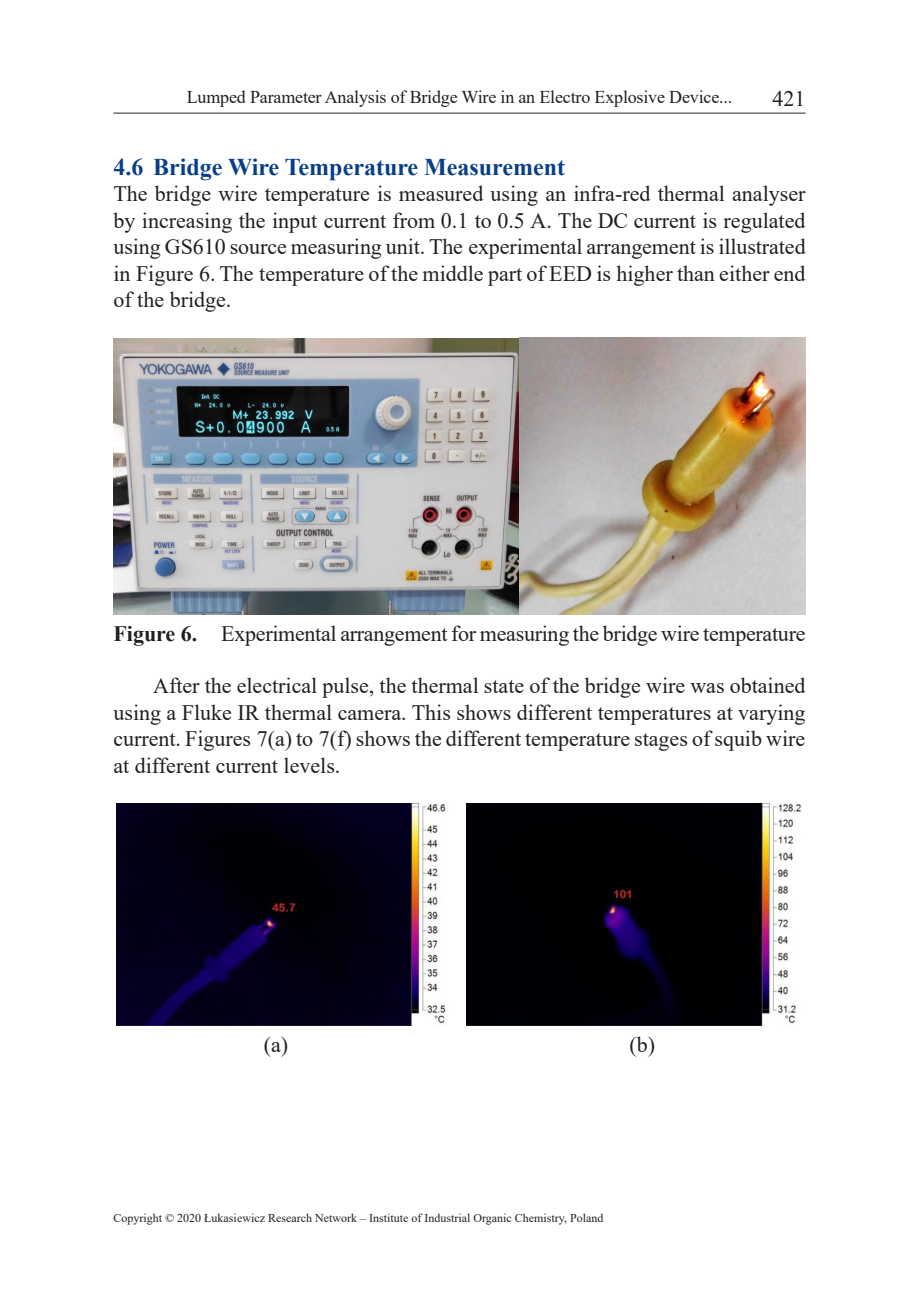
<style>
.page{position:relative;width:919px;height:1304px;background:#fff}
.page>*{position:absolute;margin:0;border:0;box-sizing:border-box;transform-origin:0 0}
.Podtytul_2{font:700 24px "Times New Roman";color:#083e89}
.Glowny_bez_wciecia{font:22px/26.4px "Times New Roman";color:#231f20;text-align:justify}
.Glowny{font:22px/26.4px "Times New Roman";color:#231f20;text-align:justify}
.Tabela{font:22px "Times New Roman";letter-spacing:-.015em;color:#231f20}
.RYS{font:22px "Times New Roman";color:#231f20}
.t1{font:18px "Times New Roman";letter-spacing:-.01em;color:#231f20}
.t2{font:12px "Times New Roman";color:#231f20}
.s1{font-weight:700}
</style>
<div class="page">
<hr style="left:113px;top:113px;width:692px;height:1px;background:#231f20">
<img style="left:114px;top:338px;width:691px;height:276px">
<img style="left:117px;top:803px;width:684px;height:223px">
<p class="t1" style="left:187px;top:84px;width:547px">Lumped Parameter Analysis of Bridge Wire in an Electro Explosive Device...</p>
<p class="Glowny_bez_wciecia" style="left:772px;top:84px;width:34px">421</p>
<p class="Podtytul_2" style="left:113px;top:150px;width:453px">4.6 Bridge Wire Temperature Measurement</p>
<p class="Glowny_bez_wciecia" style="left:113px;top:180px;width:693px">The bridge wire temperature is measured using an infra-red thermal analyser by increasing the input current from 0.1 to 0.5 A. The DC current is regulated using GS610 source measuring unit. The experimental arrangement is illustrated in Figure 6. The temperature of the middle part of EED is higher than either end of the bridge.</p>
<p class="Tabela" style="left:113px;top:618px;width:693px"><span class="s1">Figure 6.</span> Experimental arrangement for measuring the bridge wire temperature</p>
<p class="Glowny" style="left:113px;top:672px;width:693px;text-indent:40px">After the electrical pulse, the thermal state of the bridge wire was obtained using a Fluke IR thermal camera. This shows different temperatures at varying current. Figures 7(a) to 7(f) shows the different temperature stages of squib wire at different current levels.</p>
<p class="RYS" style="left:264px;top:1029px;width:26px">(a)</p>
<p class="RYS" style="left:629px;top:1029px;width:27px">(b)</p>
<p class="t2" style="left:113px;top:1209px;width:491px">Copyright © 2020 Łukasiewicz Research Network – Institute of Industrial Organic Chemistry, Poland</p>
</div>
